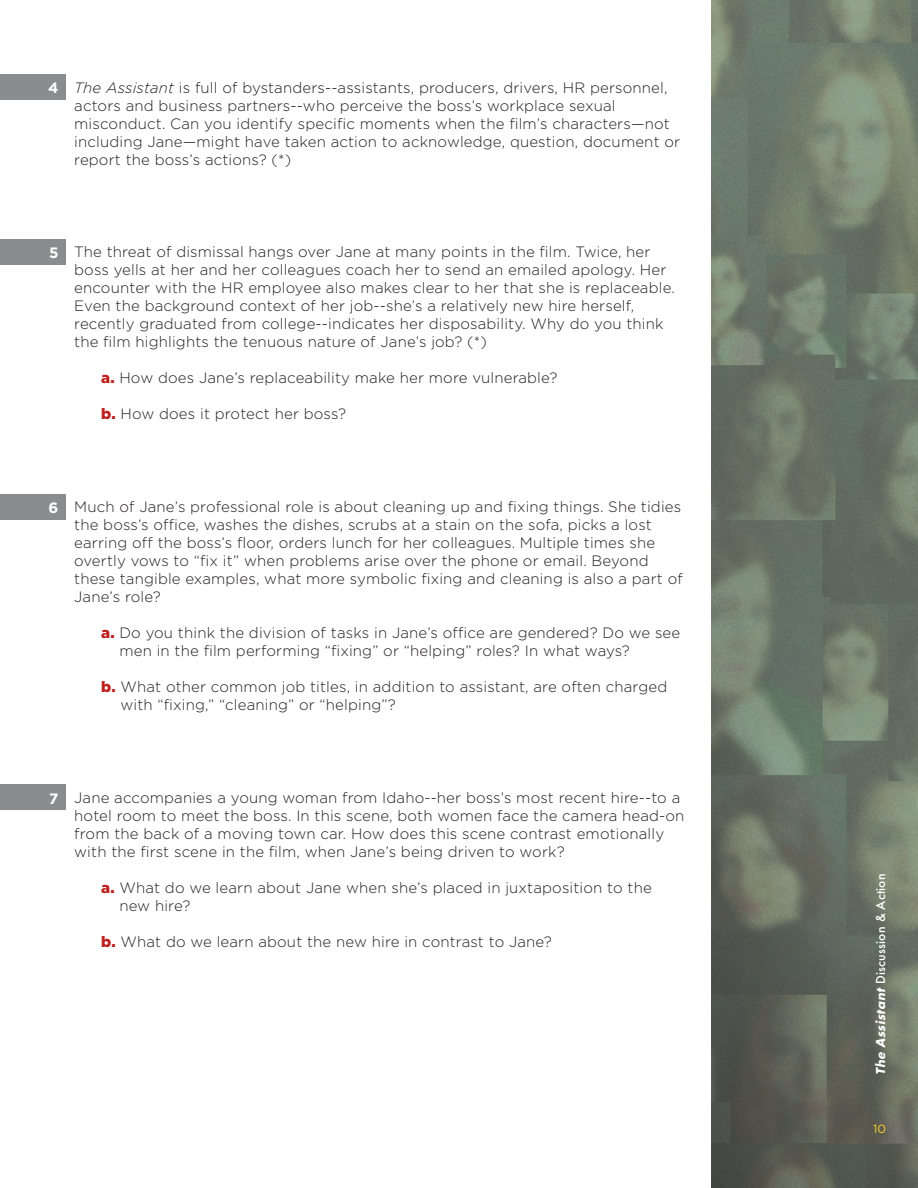
<style>
.page{position:relative;width:918px;height:1188px;background:#fff}
.page>*{position:absolute;margin:0;border:0;box-sizing:border-box;transform-origin:0 0}
.Body_copy{font:300 15px/18px "Gotham";letter-spacing:.01em;color:#231f20}
.Section_Header{font:700 15px "Gotham";color:#fff}
.t1{font:500 12px "Futura";letter-spacing:.02em;color:#fff}
.t2{font:12px "Gotham";color:#fecd32}
.s1{font-style:italic}
.s2{font-weight:900;color:#be1f1c}
.s3{font-weight:700;font-style:italic}
</style>
<div class="page">
<svg style="left:711px;top:0;width:207px;height:1188px;background:#697365"></svg>
<div style="left:0;top:74px;width:65px;height:26px;background:#8b8c8f"></div>
<div style="left:0;top:239px;width:65px;height:26px;background:#8b8c8f"></div>
<div style="left:0;top:494px;width:65px;height:26px;background:#8b8c8f"></div>
<div style="left:0;top:784px;width:65px;height:26px;background:#8b8c8f"></div>
<p class="Section_Header" style="left:48px;top:79px;width:12px">4</p>
<p class="Body_copy" style="left:74px;top:78px;width:607px"><span class="s1">The Assistant</span> is full of bystanders--assistants, producers, drivers, HR personnel, actors and business partners--who perceive the boss’s workplace sexual misconduct. Can you identify specific moments when the film’s characters—not including Jane—might have taken action to acknowledge, question, document or report the boss’s actions? (*)</p>
<p class="Section_Header" style="left:49px;top:244px;width:11px">5</p>
<p class="Body_copy" style="left:74px;top:243px;width:602px">The threat of dismissal hangs over Jane at many points in the film. Twice, her boss yells at her and her colleagues coach her to send an emailed apology. Her encounter with the HR employee also makes clear to her that she is replaceable.<br>Even the background context of her job--she’s a relatively new hire herself, recently graduated from college--indicates her disposability. Why do you think the film highlights the tenuous nature of Jane’s job? (*)</p>
<p class="Body_copy" style="left:101px;top:369px;width:458px"><span class="s2">a.</span> How does Jane’s replaceability make her more vulnerable?</p>
<p class="Body_copy" style="left:101px;top:405px;width:246px"><span class="s2">b.</span> How does it protect her boss?</p>
<p class="Section_Header" style="left:49px;top:499px;width:11px">6</p>
<p class="Body_copy" style="left:74px;top:498px;width:610px">Much of Jane’s professional role is about cleaning up and fixing things. She tidies the boss’s office, washes the dishes, scrubs at a stain on the sofa, picks a lost earring off the boss’s floor, orders lunch for her colleagues. Multiple times she overtly vows to “fix it” when problems arise over the phone or email. Beyond these tangible examples, what more symbolic fixing and cleaning is also a part of Jane’s role?</p>
<p class="Body_copy" style="left:119px;top:624px;width:562px;text-indent:-18px"><span class="s2">a.</span> Do you think the division of tasks in Jane’s office are gendered? Do we see men in the film performing “fixing” or “helping” roles? In what ways?</p>
<p class="Body_copy" style="left:121px;top:678px;width:548px;text-indent:-19px"><span class="s2">b.</span> What other common job titles, in addition to assistant, are often charged with “fixing,” “cleaning” or “helping”?</p>
<p class="Section_Header" style="left:49px;top:790px;width:11px">7</p>
<p class="Body_copy" style="left:74px;top:788px;width:612px">Jane accompanies a young woman from Idaho--her boss’s most recent hire--to a hotel room to meet the boss. In this scene, both women face the camera head-on from the back of a moving town car. How does this scene contrast emotionally with the first scene in the film, when Jane’s being driven to work?</p>
<p class="Body_copy" style="left:119px;top:878px;width:534px;text-indent:-18px"><span class="s2">a.</span> What do we learn about Jane when she’s placed in juxtaposition to the new hire?</p>
<p class="Body_copy" style="left:101px;top:932px;width:452px"><span class="s2">b.</span> What do we learn about the new hire in contrast to Jane?</p>
<p class="t1" style="left:872px;top:1075px;width:203px;rotate:-90deg"><span class="s3">The Assistant</span> Discussion &amp; Action</p>
<p class="t2" style="left:873px;top:1122px;width:14px">10</p>
</div>
